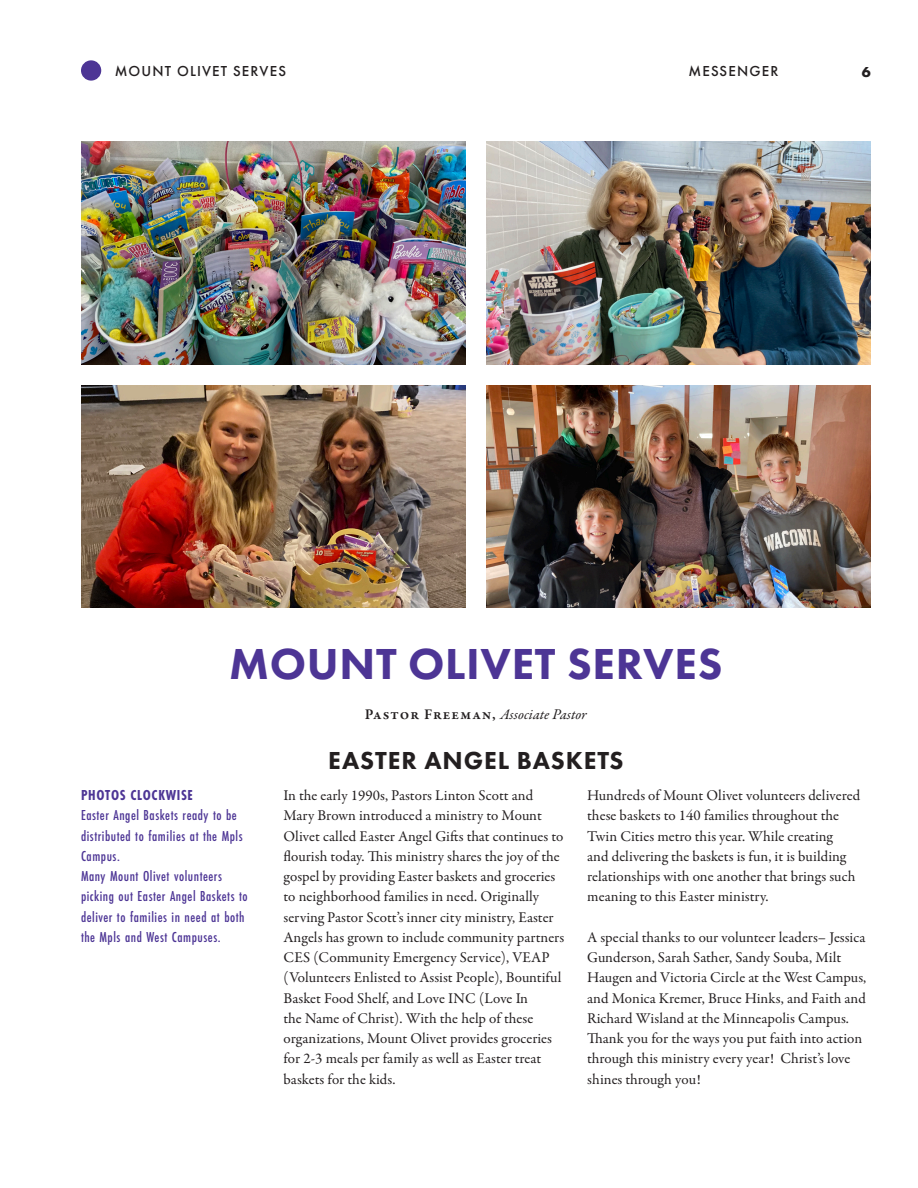
<style>
.page{position:relative;width:918px;height:1188px;background:#fff}
.page>*{position:absolute;margin:0;border:0;box-sizing:border-box;transform-origin:0 0}
.t1{font:800 45px "Futura PT";letter-spacing:.015em;color:#4d3595}
.t2{font:800 25.5px "Futura PT";letter-spacing:.035em;color:#231f20}
.t3{font:15px/20.2px "Garamond Premr Pro";letter-spacing:.005em;color:#231f20}
.t4{font:500 15px/20.2px "Futura PT Cond";letter-spacing:.035em;color:#4d3595}
.t5{font:italic 15px "Garamond Premr Pro";color:#231f20}
.t6{font:500 15px "Futura PT";letter-spacing:.075em;color:#231f20}
.t7{font:700 15px "Futura PT Cond";letter-spacing:.045em;color:#4d3595}
.t8{font:700 15px "Futura PT";color:#231f20}
.s1{font-weight:600;font-style:normal}
</style>
<div class="page">
<div style="left:81px;top:60px;width:20px;height:21px;background:#4d3595;border-radius:50%"></div>
<img style="left:81px;top:142px;width:385px;height:223px">
<img style="left:81px;top:385px;width:385px;height:223px">
<img style="left:486px;top:142px;width:385px;height:223px">
<img style="left:486px;top:385px;width:385px;height:223px">
<p class="t6" style="left:115px;top:62px;width:173px">MOUNT OLIVET SERVES</p>
<p class="t6" style="left:688px;top:62px;width:91px">MESSENGER</p>
<p class="t8" style="left:862px;top:62px;width:10px">6</p>
<p class="t1" style="left:229px;top:636px;width:495px">MOUNT OLIVET SERVES</p>
<p class="t5" style="left:365px;top:705px;width:224px"><span class="s1">Pastor Freeman,</span> Associate Pastor</p>
<p class="t7" style="left:81px;top:787px;width:113px">PHOTOS CLOCKWISE</p>
<p class="t4" style="left:81px;top:805px;width:163px">Easter Angel Baskets ready to be distributed to families at the Mpls<br>Campus.</p>
<p class="t4" style="left:81px;top:866px;width:168px">Many Mount Olivet volunteers picking out Easter Angel Baskets to deliver to families in need at both the Mpls and West Campuses.</p>
<p class="t2" style="left:328px;top:745px;width:297px">EASTER ANGEL BASKETS</p>
<p class="t3" style="left:284px;top:786px;width:282px">In the early 1990s, Pastors Linton Scott and Mary Brown introduced a ministry to Mount Olivet called Easter Angel Gifts that continues to flourish today. This ministry shares the joy of the gospel by providing Easter baskets and groceries to neighborhood families in need. Originally serving Pastor Scott’s inner city ministry, Easter Angels has grown to include community partners CES (Community Emergency Service), VEAP (Volunteers Enlisted to Assist People), Bountiful Basket Food Shelf, and Love INC (Love In<br>the Name of Christ). With the help of these organizations, Mount Olivet provides groceries for 2-3 meals per family as well as Easter treat baskets for the kids.</p>
<p class="t3" style="left:587px;top:786px;width:275px">Hundreds of Mount Olivet volunteers delivered these baskets to 140 families throughout the Twin Cities metro this year. While creating<br>and delivering the baskets is fun, it is building relationships with one another that brings such meaning to this Easter ministry.</p>
<p class="t3" style="left:587px;top:927px;width:281px">A special thanks to our volunteer leaders– Jessica Gunderson, Sarah Sather, Sandy Souba, Milt Haugen and Victoria Circle at the West Campus, and Monica Kremer, Bruce Hinks, and Faith and Richard Wisland at the Minneapolis Campus.<br>Thank you for the ways you put faith into action through this ministry every year! Christ’s love shines through you!</p>
</div>
